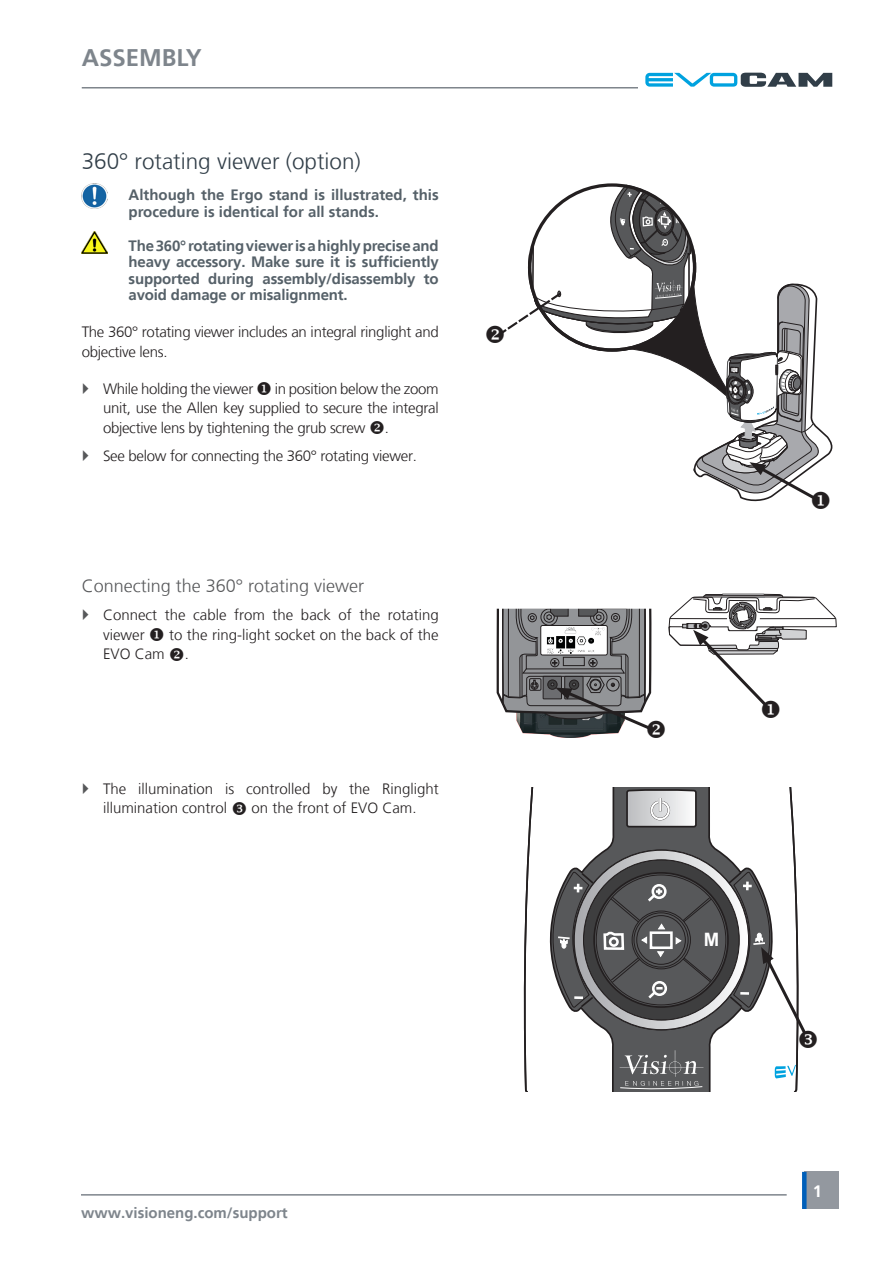
<style>
.page{position:relative;width:893px;height:1263px;background:#fff}
.page>*{position:absolute;margin:0;border:0;box-sizing:border-box;transform-origin:0 0}
.t1{font:700 24px "Frutiger LT";color:#7e858c}
.Mainheading{font:300 22.5px "Frutiger LT";color:#313e48}
.t2{font:700 18.6px "Arial";color:#fff}
.Subheading{font:300 18px "Frutiger LT";color:#57585a}
.Page_number_right{font:700 16.5px "Frutiger LT";color:#fff}
.Body_Text{font:300 15px/19.5px "Frutiger LT";letter-spacing:-.02em;color:#231f20;text-align:justify}
.Note{font:700 15px/16.5px "Frutiger LT";color:#566169}
.Body_Text-2{font:300 15px/19.5px "Frutiger LT";color:#231f20}
.t3{font:700 15px "Frutiger LT";color:#7e858c}
</style>
<div class="page">
<hr style="left:82px;top:87px;width:756px;height:2px;background:#7e858c">
<hr style="left:81px;top:1194px;width:706px;height:1px;background:#7e858c">
<div style="left:804px;top:1172px;width:35px;height:37px;background:#93989f"></div>
<svg style="left:802px;top:1172px;width:4px;height:37px"></svg>
<div style="left:639px;top:73px;width:200px;height:21px;background:#fff"></div>
<svg style="left:645px;top:73px;width:187px;height:14px"></svg>
<img style="left:82px;top:183px;width:25px;height:26px">
<img style="left:82px;top:231px;width:25px;height:23px">
<svg style="left:523px;top:787px;width:272px;height:304px"></svg>
<svg style="left:625px;top:789px;width:73px;height:39px"></svg>
<svg style="left:526px;top:850px;width:281px;height:241px"></svg>
<svg style="left:500px;top:183px;width:333px;height:319px"></svg>
<svg style="left:496px;top:593px;width:341px;height:145px"></svg>
<p class="t1" style="left:82px;top:44px;width:122px">ASSEMBLY</p>
<p class="Mainheading" style="left:82px;top:148px;width:281px">360° rotating viewer (option)</p>
<p class="Note" style="left:129px;top:187px;width:312px">Although the Ergo stand is illustrated, this procedure is identical for all stands.</p>
<p class="Note" style="left:129px;top:237px;width:312px;text-align:justify">The 360° rotating viewer is a highly precise and heavy accessory. Make sure it is sufficiently supported during assembly/disassembly to avoid damage or misalignment.</p>
<p class="Body_Text" style="left:82px;top:323px;width:358px">The 360° rotating viewer includes an integral ringlight and objective lens.</p>
<p class="Body_Text" style="left:103px;top:379px;width:337px">While holding the viewer ◆ in position below the zoom unit, use the Allen key supplied to secure the integral objective lens by tightening the grub screw ❖.</p>
<p class="Body_Text" style="left:103px;top:446px;width:315px">See below for connecting the 360° rotating viewer.</p>
<p class="Subheading" style="left:82px;top:576px;width:284px">Connecting the 360° rotating viewer</p>
<p class="Body_Text" style="left:103px;top:606px;width:337px">Connect the cable from the back of the rotating viewer ◆ to the ring-light socket on the back of the EVO Cam ❖.</p>
<p class="Body_Text-2" style="left:103px;top:779px;width:337px">The illumination is controlled by the Ringlight illumination control</p>
<p class="Body_Text-2" style="left:252px;top:798px;width:167px">on the front of EVO Cam.</p>
<p class="t3" style="left:81px;top:1203px;width:208px">www.visioneng.com/support</p>
<p class="t2" style="left:704px;top:927px;width:17px">M</p>
<p class="Page_number_right" style="left:813px;top:1181px;width:11px">1</p>
</div>
